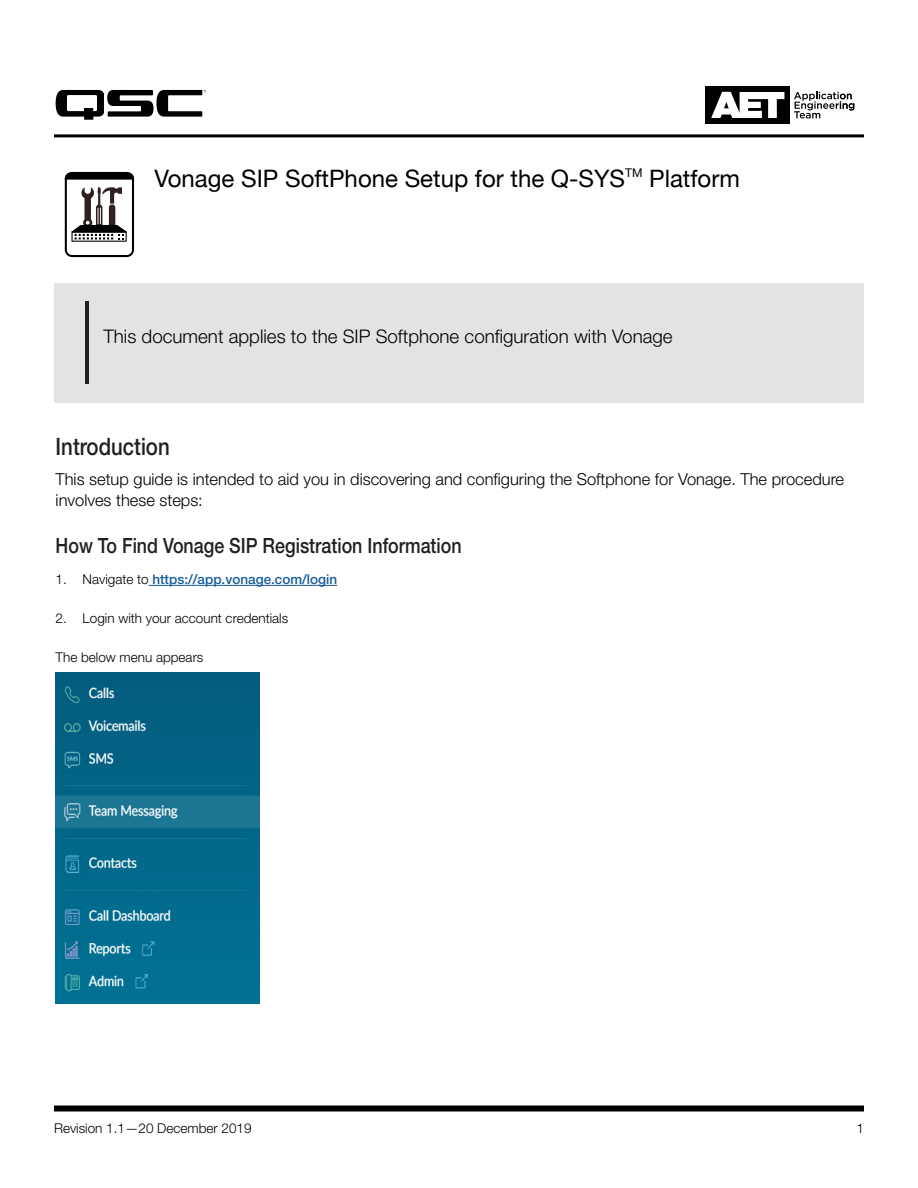
<style>
.page{position:relative;width:918px;height:1188px;background:#fff}
.page>*{position:absolute;margin:0;border:0;box-sizing:border-box;transform-origin:0 0}
.t1{font:24px "Helvetica Neue";color:#000001}
.Heading_1{font:500 24px "Helvetica Neue LT Pro";color:#231f20;scale:.85 1}
.Heading_1-2{font:500 21px "Helvetica Neue LT Pro";color:#231f20;scale:.85 1}
.Model_applies{font:300 18.75px "Helvetica Neue LT Pro";color:#000001}
.Body_text{font:300 16.5px/21px "Helvetica Neue LT Pro";color:#000001}
.Body_text-2{font:300 13.5px "Helvetica Neue LT Pro";color:#000001}
.t2{font:500 13.5px "Helvetica Neue LT Pro";color:#175d9e}
.s1{font-weight:300;color:#000001}
</style>
<div class="page">
<div style="left:54px;top:1106px;width:810px;height:6px;background:#000001"></div>
<div style="left:705px;top:86px;width:85px;height:38px;background:#000001"></div>
<svg style="left:711px;top:92px;width:73px;height:26px"></svg>
<svg style="left:794px;top:92px;width:60px;height:27px"></svg>
<hr style="left:54px;top:134px;width:810px;height:3px;background:#000001">
<svg style="left:56px;top:90px;width:150px;height:30px"></svg>
<div style="left:54px;top:284px;width:810px;height:119px;background:#e3e3e4"></div>
<svg style="left:65px;top:172px;width:69px;height:85px"></svg>
<hr style="left:86px;top:302px;width:3px;height:82px;background:#231f20">
<hr style="left:149px;top:585px;width:188px;height:1px;background:#175d9e">
<img style="left:56px;top:672px;width:203px;height:332px">
<h1 class="t1" style="left:154px;top:164px;width:587px">Vonage SIP SoftPhone Setup for the Q-SYS<sup>TM</sup> Platform</h1>
<p class="Model_applies" style="left:103px;top:325px;width:571px">This document applies to the SIP Softphone configuration with Vonage</p>
<p class="Heading_1" style="left:56px;top:432px;width:136px">Introduction</p>
<p class="Body_text" style="left:56px;top:469px;width:790px">This setup guide is intended to aid you in discovering and configuring the Softphone for Vonage. The procedure involves these steps:</p>
<p class="Heading_1-2" style="left:56px;top:533px;width:479px">How To Find Vonage SIP Registration Information</p>
<p class="t2" style="left:56px;top:571px;width:283px"><span class="s1">1. Navigate to</span> https://app.vonage.com/login</p>
<p class="Body_text-2" style="left:56px;top:610px;width:234px">2. Login with your account credentials</p>
<p class="Body_text-2" style="left:56px;top:649px;width:149px">The below menu appears</p>
<p class="Body_text-2" style="left:54px;top:1120px;width:199px">Revision 1.1—20 December 2019</p>
<p class="Body_text-2" style="left:856px;top:1120px;width:9px">1</p>
</div>
